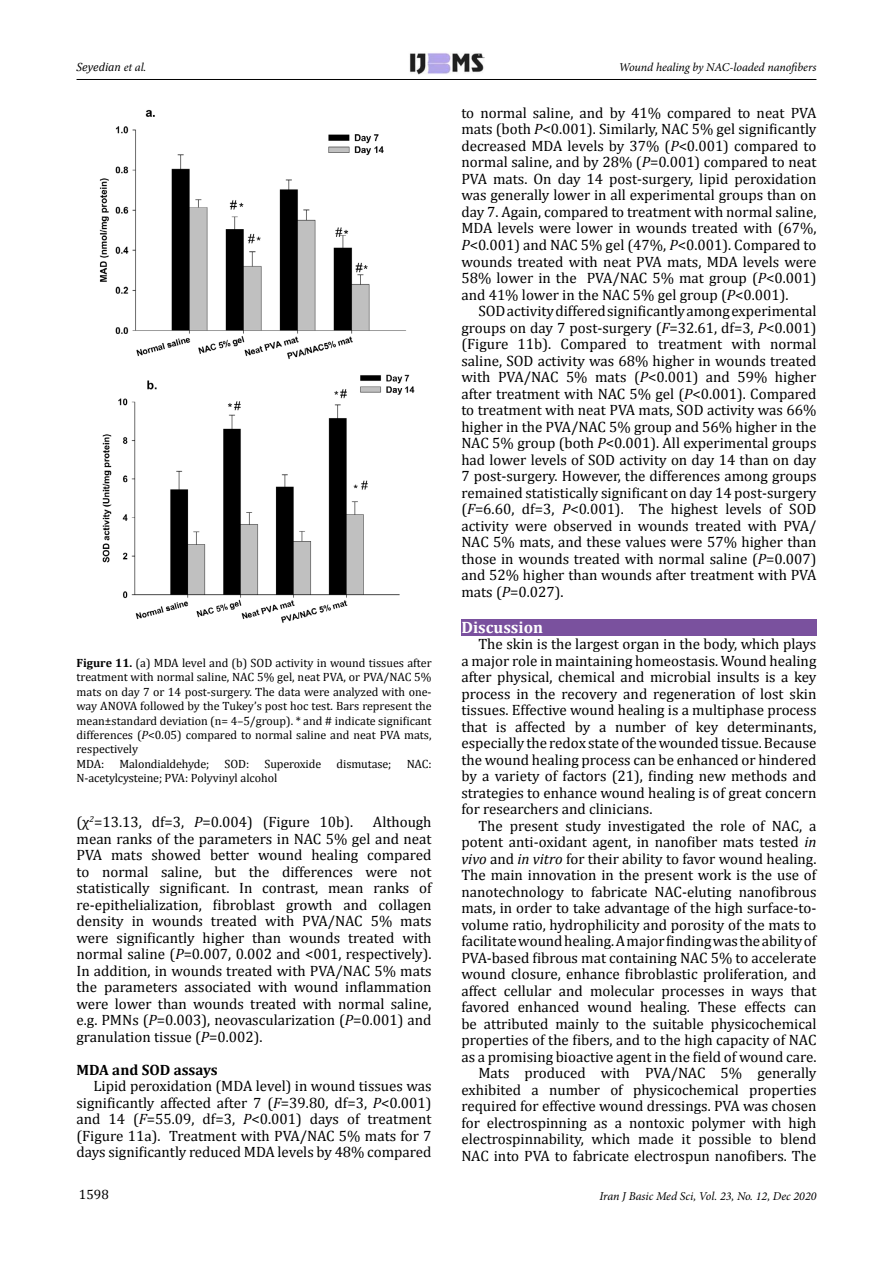
<style>
.page{position:relative;width:893px;height:1263px;background:#fff}
.page>*{position:absolute;margin:0;border:0;box-sizing:border-box;transform-origin:0 0}
.t1{font:700 16.5px "Cambria";color:#fff}
.t2{font:15px/16.5px "Cambria";color:#000;text-align:justify}
.t3{font:700 15px "Cambria";color:#000}
.t4{font:13.5px "Cambria";color:#000}
.t5{font:12px/14.4px "Cambria";color:#000}
.t6{font:italic 12px "Minion Pro";letter-spacing:-.005em;color:#000}
.t7{font:italic 12px "Cambria";color:#000}
.s1{font-family:"Minion Pro"}
.s2{font-weight:700}
.s3{font-style:italic}
</style>
<div class="page">
<img style="left:409px;top:53px;width:76px;height:21px">
<hr style="left:77px;top:79px;width:739px;height:1px;background:#000">
<div style="left:461px;top:620px;width:355px;height:16px;background:#7a519e"></div>
<img style="left:99px;top:109px;width:316px;height:514px">
<p class="t7" style="left:77px;top:59px;width:71px">Seyedian <span class="s1">et al.</span></p>
<p class="t6" style="left:619px;top:59px;width:199px">Wound healing by NAC-loaded nanofibers</p>
<p class="t5" style="left:77px;top:656px;width:357px"><span class="s2">Figure 11.</span> (a) MDA level and (b) SOD activity in wound tissues after treatment with normal saline, NAC 5% gel, neat PVA, or PVA/NAC 5% mats on day 7 or 14 post-surgery. The data were analyzed with one&shy;way ANOVA followed by the Tukey’s post hoc test. Bars represent the mean±standard deviation (n= 4–5/group). * and # indicate significant differences (<span class="s3">P</span>&lt;0.05) compared to normal saline and neat PVA mats, respectively<br>MDA:</p>
<p class="t5" style="left:120px;top:756px;width:91px">Malondialdehyde;</p>
<p class="t5" style="left:225px;top:756px;width:26px">SOD:</p>
<p class="t5" style="left:265px;top:756px;width:58px">Superoxide</p>
<p class="t5" style="left:337px;top:756px;width:56px">dismutase;</p>
<p class="t5" style="left:407px;top:756px;width:26px">NAC:</p>
<p class="t5" style="left:77px;top:771px;width:202px">N-acetylcysteine; PVA: Polyvinyl alcohol</p>
<p class="t2" style="left:77px;top:813px;width:278px">(χ<sup>2</sup>=13.13, df=3, <span class="s3">P</span>=0.004) (Figure 10b).</p>
<p class="t2" style="left:77px;top:813px;width:357px;text-indent:296px">Although mean ranks of the parameters in NAC 5% gel and neat PVA mats showed better wound healing compared to normal saline, but the differences were not statistically significant. In contrast, mean ranks of re-epithelialization, fibroblast growth and collagen density in wounds treated with PVA/NAC 5% mats were significantly higher than wounds treated with normal saline (<span class="s3">P</span>=0.007, 0.002 and &lt;001, respectively).<br>In addition, in wounds treated with PVA/NAC 5% mats the parameters associated with wound inflammation were lower than wounds treated with normal saline, e.g. PMNs (<span class="s3">P</span>=0.003), neovascularization (<span class="s3">P</span>=0.001) and granulation tissue (<span class="s3">P</span>=0.002).</p>
<p class="t3" style="left:77px;top:1059px;width:143px">MDA and SOD assays</p>
<p class="t2" style="left:77px;top:1077px;width:357px;text-indent:17px">Lipid peroxidation (MDA level) in wound tissues was significantly affected after 7 (<span class="s3">F</span>=39.80, df=3, <span class="s3">P</span>&lt;0.001) and 14 (<span class="s3">F</span>=55.09, df=3, <span class="s3">P</span>&lt;0.001) days of treatment (Figure 11a). Treatment with PVA/NAC 5% mats for 7 days significantly reduced MDA levels by 48% compared</p>
<p class="t4" style="left:79px;top:1187px;width:31px">1598</p>
<p class="t2" style="left:461px;top:105px;width:357px">to normal saline, and by 41% compared to neat PVA mats (both <span class="s3">P</span>&lt;0.001). Similarly, NAC 5% gel significantly decreased MDA levels by 37% (<span class="s3">P</span>&lt;0.001) compared to normal saline, and by 28% (<span class="s3">P</span>=0.001) compared to neat PVA mats. On day 14 post-surgery, lipid peroxidation was generally lower in all experimental groups than on day 7. Again, compared to treatment with normal saline, MDA levels were lower in wounds treated with (67%, <span class="s3">P</span>&lt;0.001) and NAC 5% gel (47%, <span class="s3">P</span>&lt;0.001). Compared to wounds treated with neat PVA mats, MDA levels were 58% lower in the PVA/NAC 5% mat group (<span class="s3">P</span>&lt;0.001) and 41% lower in the NAC 5% gel group (<span class="s3">P</span>&lt;0.001).</p>
<p class="t2" style="left:461px;top:303px;width:357px;text-indent:17px">SOD activity differed significantly among experimental groups on day 7 post-surgery (<span class="s3">F</span>=32.61, df=3, <span class="s3">P</span>&lt;0.001) (Figure 11b). Compared to treatment with normal saline, SOD activity was 68% higher in wounds treated with PVA/NAC 5% mats (<span class="s3">P</span>&lt;0.001) and 59% higher after treatment with NAC 5% gel (<span class="s3">P</span>&lt;0.001). Compared to treatment with neat PVA mats, SOD activity was 66% higher in the PVA/NAC 5% group and 56% higher in the NAC 5% group (both <span class="s3">P</span>&lt;0.001). All experimental groups had lower levels of SOD activity on day 14 than on day 7 post-surgery. However, the differences among groups remained statistically significant on day 14 post-surgery (<span class="s3">F</span>=6.60, df=3, <span class="s3">P</span>&lt;0.001). The highest levels of SOD activity were observed in wounds treated with PVA/ NAC 5% mats, and these values were 57% higher than those in wounds treated with normal saline (<span class="s3">P</span>=0.007) and 52% higher than wounds after treatment with PVA mats (<span class="s3">P</span>=0.027).</p>
<p class="t1" style="left:461px;top:615px;width:83px">Discussion</p>
<p class="t2" style="left:461px;top:636px;width:357px;text-indent:17px">The skin is the largest organ in the body, which plays a major role in maintaining homeostasis. Wound healing after physical, chemical and microbial insults is a key process in the recovery and regeneration of lost skin tissues. Effective wound healing is a multiphase process that is affected by a number of key determinants, especially the redox state of the wounded tissue. Because the wound healing process can be enhanced or hindered by a variety of factors (21), finding new methods and strategies to enhance wound healing is of great concern for researchers and clinicians.</p>
<p class="t2" style="left:461px;top:817px;width:357px;text-align:right">The present study investigated the role of NAC, a potent anti-oxidant agent, in nanofiber mats tested <span class="s3">in vivo</span> and <span class="s3">in vitro</span> for their ability to favor wound healing.<br>The main innovation in the present work is the use of nanotechnology to fabricate NAC-eluting nanofibrous mats, in order to take advantage of the high surface-to&shy;volume ratio, hydrophilicity and porosity of the mats to facilitate wound healing. A major finding was the ability of PVA-based fibrous mat containing NAC 5% to accelerate wound closure, enhance fibroblastic proliferation, and affect cellular and molecular processes in ways that favored enhanced wound healing. These effects can be attributed mainly to the suitable physicochemical properties of the fibers, and to the high capacity of NAC as a promising bioactive agent in the field of wound care.<br>Mats produced with PVA/NAC 5% generally exhibited a number of physicochemical properties required for effective wound dressings. PVA was chosen for electrospinning as a nontoxic polymer with high electrospinnability, which made it possible to blend NAC into PVA to fabricate electrospun nanofibers. The</p>
<p class="t6" style="left:600px;top:1187px;width:218px">Iran J Basic Med Sci, Vol. 23, No. 12, Dec 2020</p>
</div>
